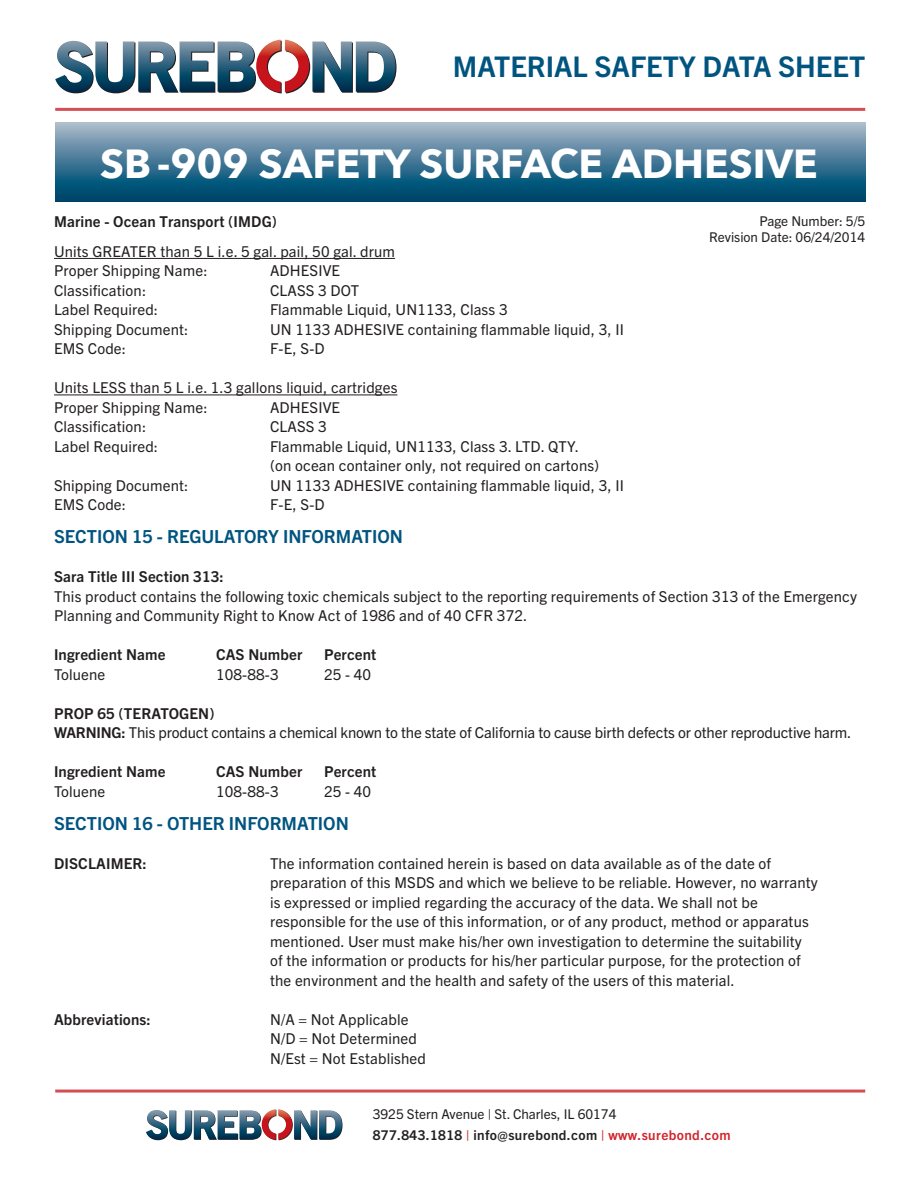
<style>
.page{position:relative;width:918px;height:1188px;background:#fff}
.page>*{position:absolute;margin:0;border:0;box-sizing:border-box;transform-origin:0 0}
.t1{font:700 40.5px "Avenir Next";color:#fff}
.t2{font:700 28.5px "Trade Gothic Next LT Pro";color:#005480}
.t3{font:700 18px "Trade Gothic Next LT Pro";color:#005480}
.t4{font:15px/19.5px "Trade Gothic Next LT Pro";letter-spacing:.01em;color:#231f20}
.t5{font:700 15px "Trade Gothic Next LT Pro";letter-spacing:.01em;color:#231f20}
.t6{font:15px/19.5px "Trade Gothic Next LT Pro";letter-spacing:-.01em;color:#231f20}
.t7{font:13.5px/21px "Trade Gothic Next LT Pro";color:#231f20}
.s1{font-weight:700}
.s2{font-weight:700;color:#d1232a}
</style>
<div class="page">
<svg style="left:55px;top:40px;width:342px;height:53px"></svg>
<svg style="left:55px;top:122px;width:810px;height:80px;background:#457a97"></svg>
<hr style="left:55px;top:108px;width:810px;height:3px;background:#d34f53">
<hr style="left:55px;top:1090px;width:810px;height:3px;background:#d34f53">
<svg style="left:146px;top:1109px;width:197px;height:31px"></svg>
<hr style="left:54px;top:258px;width:341px;height:1px;background:#231f20">
<hr style="left:54px;top:395px;width:343px;height:1px;background:#231f20">
<h2 class="t2" style="left:453px;top:47px;width:414px">MATERIAL SAFETY DATA SHEET</h2>
<h1 class="t1" style="left:100px;top:129px;width:719px">SB -909 SAFETY SURFACE ADHESIVE</h1>
<p class="t5" style="left:54px;top:211px;width:225px">Marine - Ocean Transport (IMDG)</p>
<p class="t4" style="left:54px;top:241px;width:343px">Units GREATER than 5 L i.e. 5 gal. pail, 50 gal. drum<br>Proper Shipping Name:</p>
<p class="t4" style="left:270px;top:260px;width:72px">ADHESIVE</p>
<p class="t4" style="left:54px;top:280px;width:94px">Classification:</p>
<p class="t4" style="left:270px;top:280px;width:91px">CLASS 3 DOT</p>
<p class="t4" style="left:54px;top:299px;width:106px">Label Required:</p>
<p class="t4" style="left:270px;top:299px;width:239px">Flammable Liquid, UN1133, Class 3</p>
<p class="t4" style="left:54px;top:319px;width:136px">Shipping Document:</p>
<p class="t4" style="left:270px;top:319px;width:356px">UN 1133 ADHESIVE containing flammable liquid, 3, II</p>
<p class="t4" style="left:54px;top:338px;width:74px">EMS Code:</p>
<p class="t4" style="left:270px;top:338px;width:56px">F-E, S-D</p>
<p class="t4" style="left:54px;top:377px;width:345px">Units LESS than 5 L i.e. 1.3 gallons liquid, cartridges<br>Proper Shipping Name:</p>
<p class="t4" style="left:270px;top:397px;width:72px">ADHESIVE</p>
<p class="t7" style="left:709px;top:212px;width:158px;line-height:16.2px;text-align:right">Page Number: 5/5<br>Revision Date: 06/24/2014</p>
<p class="t4" style="left:54px;top:416px;width:94px">Classification:</p>
<p class="t4" style="left:270px;top:416px;width:58px">CLASS 3</p>
<p class="t4" style="left:54px;top:436px;width:106px">Label Required:</p>
<p class="t4" style="left:270px;top:436px;width:331px">Flammable Liquid, UN1133, Class 3. LTD. QTY. (on ocean container only, not required on cartons)</p>
<p class="t4" style="left:54px;top:475px;width:136px">Shipping Document:</p>
<p class="t4" style="left:270px;top:475px;width:356px">UN 1133 ADHESIVE containing flammable liquid, 3, II</p>
<p class="t4" style="left:54px;top:494px;width:74px">EMS Code:</p>
<p class="t4" style="left:270px;top:494px;width:56px">F-E, S-D</p>
<p class="t3" style="left:54px;top:524px;width:351px">SECTION 15 - REGULATORY INFORMATION</p>
<p class="t5" style="left:54px;top:567px;width:171px">Sara Title III Section 313:</p>
<p class="t4" style="left:54px;top:586px;width:805px">This product contains the following toxic chemicals subject to the reporting requirements of Section 313 of the Emergency<br>Planning and Community Right to Know Act of 1986 and of 40 CFR 372.</p>
<p class="t5" style="left:54px;top:645px;width:113px">Ingredient Name</p>
<p class="t5" style="left:216px;top:645px;width:88px">CAS Number</p>
<p class="t5" style="left:324px;top:645px;width:54px">Percent</p>
<p class="t4" style="left:54px;top:664px;width:53px">Toluene</p>
<p class="t4" style="left:216px;top:664px;width:64px">108-88-3</p>
<p class="t4" style="left:324px;top:664px;width:49px">25 - 40</p>
<p class="t6" style="left:54px;top:703px;width:799px"><span class="s1">PROP 65 (TERATOGEN)<br>WARNING:</span> This product contains a chemical known to the state of California to cause birth defects or other reproductive harm.</p>
<p class="t5" style="left:54px;top:762px;width:113px">Ingredient Name</p>
<p class="t5" style="left:216px;top:762px;width:88px">CAS Number</p>
<p class="t5" style="left:324px;top:762px;width:54px">Percent</p>
<p class="t4" style="left:54px;top:781px;width:53px">Toluene</p>
<p class="t4" style="left:216px;top:781px;width:64px">108-88-3</p>
<p class="t4" style="left:324px;top:781px;width:49px">25 - 40</p>
<p class="t3" style="left:54px;top:811px;width:296px">SECTION 16 - OTHER INFORMATION</p>
<p class="t5" style="left:54px;top:853px;width:94px">DISCLAIMER:</p>
<p class="t4" style="left:270px;top:853px;width:549px">The information contained herein is based on data available as of the date of preparation of this MSDS and which we believe to be reliable. However, no warranty is expressed or implied regarding the accuracy of the data. We shall not be responsible for the use of this information, or of any product, method or apparatus mentioned. User must make his/her own investigation to determine the suitability of the information or products for his/her particular purpose, for the protection of the environment and the health and safety of the users of this material.</p>
<p class="t5" style="left:54px;top:1009px;width:98px">Abbreviations:</p>
<p class="t4" style="left:270px;top:1009px;width:157px">N/A = Not Applicable<br>N/D = Not Determined<br>N/Est = Not Established</p>
<p class="t7" style="left:373px;top:1102px;width:359px">3925 Stern Avenue | St. Charles, IL 60174<br><span class="s1">877.843.1818</span> <span class="s2">|</span> <span class="s1">info@surebond.com</span> <span class="s2">| www.surebond.com</span></p>
</div>
